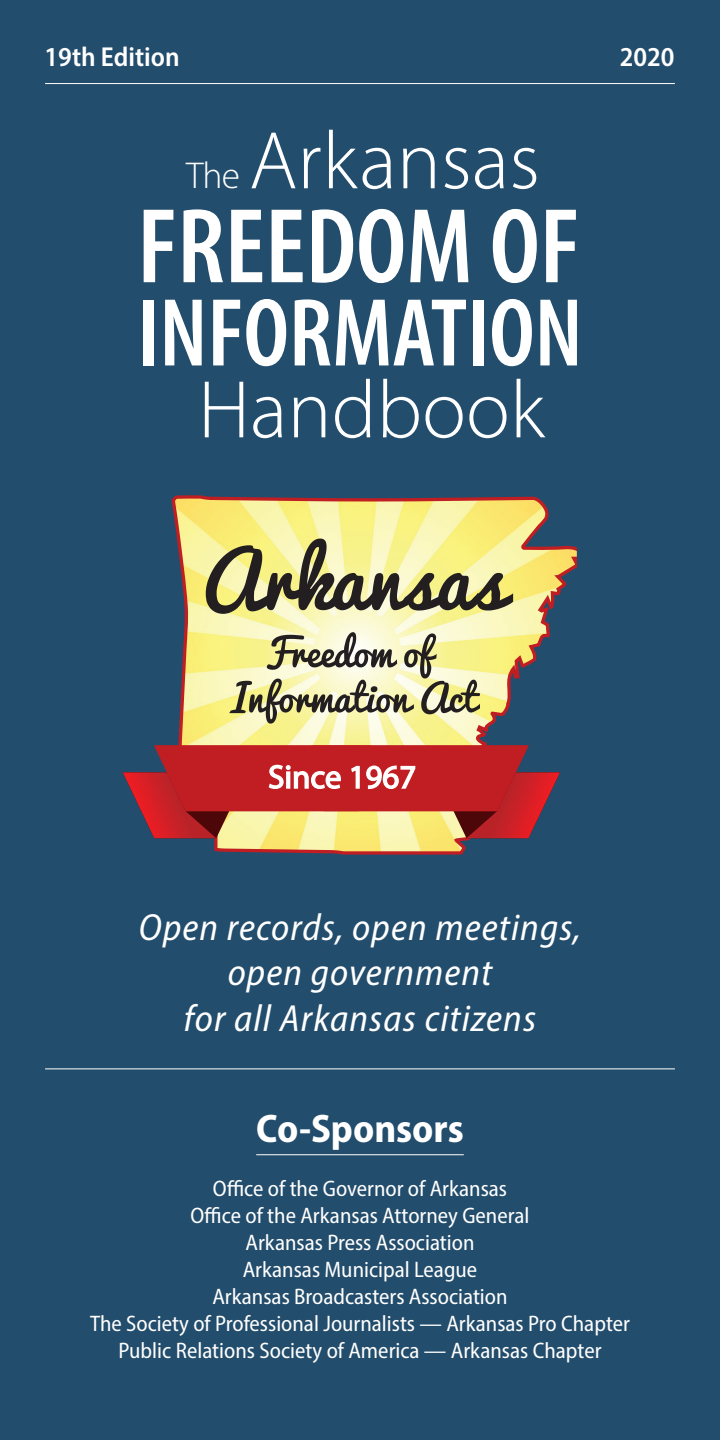
<style>
.page{position:relative;width:720px;height:1440px;background:#234d6c}
.page>*{position:absolute;margin:0;border:0;box-sizing:border-box;transform-origin:0 0}
.t1{font:600 condensed 107.5px "Myriad Pro";color:#fff}
.t2{font:600 condensed 97.5px "Myriad Pro";color:#fff}
.t3{font:300 82.5px "Myriad Pro";color:#fff}
.t4{font:77px "Pacifico";color:#231f20}
.t5{font:700 semi-condensed 40px "Myriad Pro";color:#fff}
.t6{font:italic semi-condensed 38px/45.5px "Myriad Pro";letter-spacing:.03em;color:#fff;text-align:center}
.t7{font:600 semi-condensed 27.5px "Myriad Pro";color:#fff}
.t8{font:semi-condensed 22.5px/27px "Myriad Pro";color:#fff;text-align:center}
.s1{font-size:37.5px}
</style>
<div class="page">
<hr style="left:45px;top:83px;width:630px;height:1px;background:#fff">
<hr style="left:45px;top:1068px;width:630px;height:1px;background:#fff">
<hr style="left:256px;top:1154px;width:208px;height:1px;background:#fff">
<svg style="left:170px;top:495px;width:407px;height:360px"></svg>
<svg style="left:229px;top:632px;width:251px;height:92px;background:#c8c599"></svg>
<svg style="left:123px;top:745px;width:437px;height:93px;background:#ba4b43"></svg>
<p class="t7" style="left:45px;top:39px;width:137px">19th Edition</p>
<p class="t7" style="left:620px;top:39px;width:56px">2020</p>
<h3 class="t3" style="left:186px;top:111px;width:355px"><span class="s1">The</span> Arkansas</h3>
<h1 class="t1" style="left:137px;top:180px;width:444px">FREEDOM OF</h1>
<h2 class="t2" style="left:137px;top:273px;width:447px">INFORMATION</h2>
<h3 class="t3" style="left:198px;top:360px;width:348px">Handbook</h3>
<h3 class="t4" style="left:201px;top:512px;width:305px">Arkansas</h3>
<h3 class="t6" style="left:139px;top:904px;width:444px">Open records, open meetings, open government<br>for all Arkansas citizens</h3>
<h3 class="t5" style="left:256px;top:1103px;width:209px">Co-Sponsors</h3>
<p class="t8" style="left:90px;top:1175px;width:541px">Office of the Governor of Arkansas<br>Office of the Arkansas Attorney General<br>Arkansas Press Association<br>Arkansas Municipal League<br>Arkansas Broadcasters Association<br>The Society of Professional Journalists — Arkansas Pro Chapter Public Relations Society of America — Arkansas Chapter</p>
</div>
